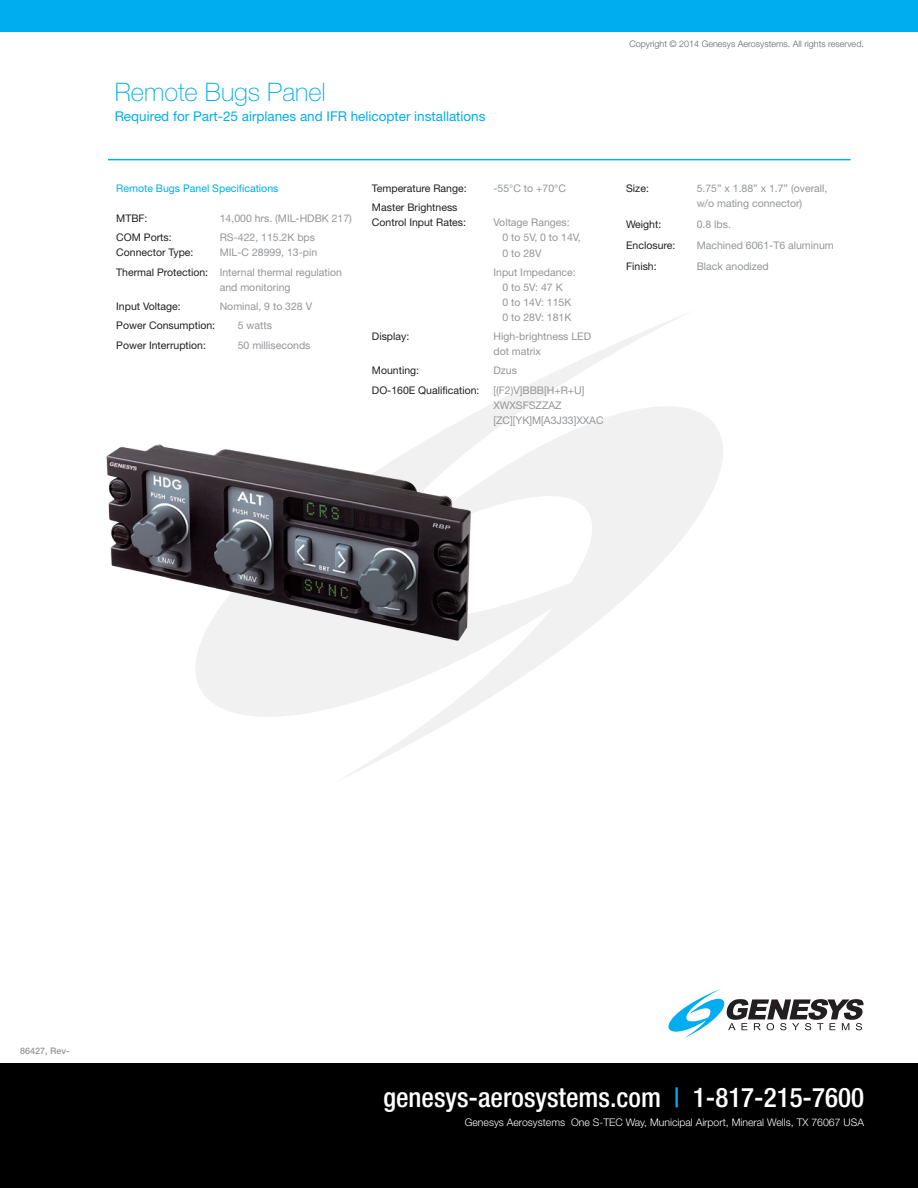
<style>
.page{position:relative;width:918px;height:1188px;background:#fff}
.page>*{position:absolute;margin:0;border:0;box-sizing:border-box;transform-origin:0 0}
.t1{font:500 condensed 27px "Helvetica Neue";color:#fff}
.t2{font:100 25.5px "Helvetica Neue";color:#00aeef}
.t3{font:13.5px "Helvetica Neue";color:#00aeef}
.t4{font:10.5px/15px "Helvetica Neue";color:#939598}
.t5{font:10.5px/15px "Helvetica Neue";color:#231f20}
.t6{font:300 10.5px "Helvetica Neue";color:#fff}
.t7{font:10.5px "Helvetica Neue";color:#00aeef}
.t8{font:300 9px "Helvetica Neue";color:#636366}
.t9{font:500 9px "Helvetica Neue";color:#939598}
.s1{color:#231f20}
.s2{color:#00aeef}
</style>
<div class="page">
<svg style="left:696px;top:411px;width:27px;height:108px;fill:#f2f1f1"></svg>
<svg style="left:196px;top:313px;width:500px;height:466px"></svg>
<div style="left:0;top:0;width:918px;height:31px;background:#00aeef"></div>
<hr style="left:108px;top:159px;width:742px;height:1px;background:#00aeef">
<div style="left:0;top:1063px;width:918px;height:125px;background:#000"></div>
<svg style="left:668px;top:988px;width:196px;height:51px"></svg>
<img style="left:106px;top:430px;width:373px;height:221px">
<h2 class="t2" style="left:115px;top:77px;width:213px">Remote Bugs Panel</h2>
<p class="t3" style="left:115px;top:108px;width:372px">Required for Part-25 airplanes and IFR helicopter installations</p>
<p class="t8" style="left:629px;top:38px;width:236px">Copyright © 2014 Genesys Aerosystems. All rights reserved.</p>
<p class="t7" style="left:116px;top:182px;width:164px">Remote Bugs Panel Specifications</p>
<p class="t5" style="left:116px;top:211px;width:33px">MTBF:</p>
<p class="t4" style="left:220px;top:211px;width:134px">14,000 hrs. (MIL-HDBK 217)</p>
<p class="t5" style="left:116px;top:230px;width:57px">COM Ports:</p>
<p class="t4" style="left:220px;top:230px;width:97px">RS-422, 115.2K bps</p>
<p class="t5" style="left:116px;top:245px;width:79px">Connector Type:</p>
<p class="t4" style="left:116px;top:243px;width:227px;line-height:19.2px;text-indent:103px">MIL-C 28999, 13-pin<br><span class="s1">Thermal Protection:</span> Internal thermal regulation</p>
<p class="t4" style="left:220px;top:279px;width:72px">and monitoring</p>
<p class="t5" style="left:116px;top:299px;width:66px">Input Voltage:</p>
<p class="t4" style="left:220px;top:299px;width:94px">Nominal, 9 to 328 V</p>
<p class="t5" style="left:116px;top:318px;width:100px">Power Consumption:</p>
<p class="t4" style="left:238px;top:318px;width:36px">5 watts</p>
<p class="t5" style="left:116px;top:337px;width:91px">Power Interruption:</p>
<p class="t4" style="left:238px;top:337px;width:74px">50 milliseconds</p>
<p class="t5" style="left:372px;top:181px;width:96px">Temperature Range:</p>
<p class="t4" style="left:493px;top:181px;width:74px">-55°C to +70°C</p>
<p class="t5" style="left:372px;top:200px;width:96px">Master Brightness<br>Control Input Rates:</p>
<p class="t4" style="left:502px;top:215px;width:80px;text-indent:-9px">Voltage Ranges:<br>0 to 5V, 0 to 14V,<br>0 to 28V</p>
<p class="t4" style="left:493px;top:264px;width:84px;text-align:center">Input Impedance:<br>0 to 5V: 47 K<br>0 to 14V: 115K<br>0 to 28V: 181K</p>
<p class="t5" style="left:372px;top:329px;width:39px">Display:</p>
<p class="t4" style="left:493px;top:329px;width:99px">High-brightness LED dot matrix</p>
<p class="t5" style="left:372px;top:363px;width:49px">Mounting:</p>
<p class="t4" style="left:493px;top:363px;width:25px">Dzus</p>
<p class="t5" style="left:372px;top:382px;width:109px">DO-160E Qualification:</p>
<p class="t4" style="left:493px;top:382px;width:112px">[(F2)V]BBB[H+R+U]<br>XWXSFSZZAZ [ZC][YK]M[A3J33]XXAC</p>
<p class="t5" style="left:626px;top:181px;width:24px">Size:</p>
<p class="t4" style="left:697px;top:181px;width:132px">5.75” x 1.88” x 1.7” (overall, w/o mating connector)</p>
<p class="t5" style="left:626px;top:217px;width:37px">Weight:</p>
<p class="t4" style="left:697px;top:217px;width:36px">0.8 lbs.</p>
<p class="t5" style="left:626px;top:237px;width:51px">Enclosure:</p>
<p class="t4" style="left:697px;top:237px;width:139px">Machined 6061-T6 aluminum</p>
<p class="t5" style="left:626px;top:258px;width:32px">Finish:</p>
<p class="t4" style="left:697px;top:258px;width:74px">Black anodized</p>
<p class="t9" style="left:20px;top:1045px;width:51px">86427, Rev-</p>
<h1 class="t1" style="left:383px;top:1081px;width:482px">genesys-aerosystems.com <span class="s2">|</span> 1-817-215-7600</h1>
<p class="t6" style="left:465px;top:1116px;width:401px">Genesys Aerosystems One S-TEC Way, Municipal Airport, Mineral Wells, TX 76067 USA</p>
</div>
